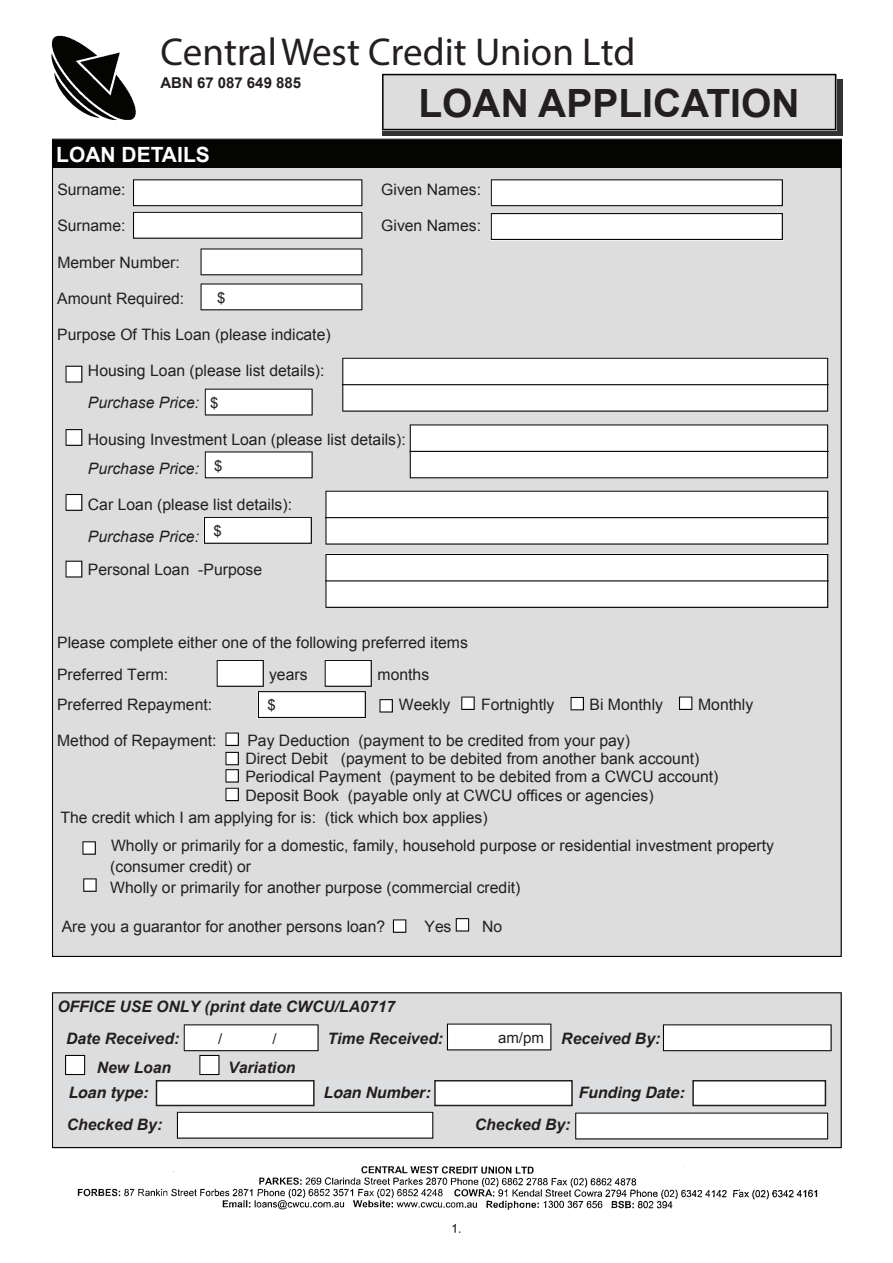
<style>
.page{position:relative;width:893px;height:1263px;background:#fff}
.page>*{position:absolute;margin:0;border:0;box-sizing:border-box;transform-origin:0 0}
.t1{font:italic 700 39px "Gill Sans";color:#231f20}
.t2{font:700 39px "Arial";color:#231f20}
.t3{font:700 21px "Arial";color:#fff}
.t4{font:15.75px/18.1px "Arial";color:#231f20}
.t5{font:italic 700 15.75px/32px "Arial";color:#231f20}
.t6{font:italic 700 15.75px "Helvetica";color:#231f20}
.t7{font:700 15px "Arial";color:#231f20}
.t8{font:15px "Arial";color:#231f20}
.s1{font-style:italic}
</style>
<div class="page">
<img style="left:51px;top:35px;width:85px;height:85px">
<svg style="left:382px;top:79px;width:460px;height:57px;background:#414242"></svg>
<svg style="left:382px;top:74px;width:454px;height:56px;background:#d2d2d2"></svg>
<div style="left:52px;top:139px;width:790px;height:818px;background:#ddd"></div>
<div style="left:52px;top:140px;width:790px;height:27px;background:#040503"></div>
<svg style="left:133px;top:179px;width:229px;height:27px"></svg>
<svg style="left:133px;top:212px;width:229px;height:27px"></svg>
<svg style="left:491px;top:179px;width:292px;height:27px"></svg>
<svg style="left:491px;top:213px;width:292px;height:27px"></svg>
<svg style="left:200px;top:248px;width:162px;height:27px"></svg>
<svg style="left:200px;top:283px;width:162px;height:27px"></svg>
<svg style="left:342px;top:358px;width:486px;height:54px"></svg>
<hr style="left:342px;top:384px;width:486px;height:1px;background:#040503">
<svg style="left:205px;top:389px;width:108px;height:27px"></svg>
<svg style="left:65px;top:366px;width:17px;height:17px"></svg>
<svg style="left:410px;top:424px;width:418px;height:54px"></svg>
<hr style="left:410px;top:451px;width:418px;height:1px;background:#040503">
<svg style="left:205px;top:451px;width:108px;height:27px"></svg>
<svg style="left:204px;top:517px;width:108px;height:27px"></svg>
<svg style="left:65px;top:429px;width:17px;height:17px"></svg>
<svg style="left:65px;top:494px;width:17px;height:17px"></svg>
<svg style="left:65px;top:561px;width:17px;height:17px"></svg>
<svg style="left:325px;top:491px;width:503px;height:54px"></svg>
<hr style="left:325px;top:517px;width:503px;height:1px;background:#040503">
<svg style="left:325px;top:554px;width:503px;height:54px"></svg>
<hr style="left:325px;top:580px;width:503px;height:1px;background:#040503">
<svg style="left:379px;top:699px;width:14px;height:14px"></svg>
<svg style="left:461px;top:696px;width:14px;height:14px"></svg>
<svg style="left:570px;top:697px;width:14px;height:13px"></svg>
<svg style="left:679px;top:696px;width:13px;height:14px"></svg>
<svg style="left:217px;top:660px;width:155px;height:58px"></svg>
<svg style="left:225px;top:732px;width:14px;height:14px"></svg>
<svg style="left:225px;top:752px;width:14px;height:49px"></svg>
<svg style="left:82px;top:841px;width:14px;height:14px"></svg>
<svg style="left:83px;top:878px;width:14px;height:14px"></svg>
<svg style="left:393px;top:919px;width:13px;height:14px"></svg>
<svg style="left:456px;top:918px;width:13px;height:13px"></svg>
<div style="left:52px;top:992px;width:790px;height:156px;background:#ddd"></div>
<svg style="left:447px;top:1023px;width:104px;height:27px"></svg>
<svg style="left:663px;top:1024px;width:169px;height:27px"></svg>
<svg style="left:177px;top:1112px;width:256px;height:27px"></svg>
<svg style="left:575px;top:1112px;width:253px;height:27px"></svg>
<svg style="left:65px;top:1055px;width:20px;height:20px"></svg>
<svg style="left:177px;top:1024px;width:175px;height:53px"></svg>
<img style="left:77px;top:1166px;width:741px;height:67px">
<div style="left:62px;top:1077px;width:607px;height:33px;background:#dddedf"></div>
<div style="left:156px;top:1081px;width:158px;height:24px;background:#fff"></div>
<div style="left:156px;top:1080px;width:159px;height:26px;border:2px solid #231f20"></div>
<div style="left:435px;top:1081px;width:137px;height:24px;background:#fff"></div>
<div style="left:434px;top:1080px;width:139px;height:26px;border:2px solid #231f20"></div>
<div style="left:693px;top:1081px;width:132px;height:24px;background:#fff"></div>
<div style="left:692px;top:1080px;width:134px;height:26px;border:2px solid #231f20"></div>
<p class="t1" style="left:160px;top:28px;width:477px">Central West Credit Union Ltd</p>
<p class="t7" style="left:160px;top:73px;width:142px">ABN 67 087 649 885</p>
<p class="t2" style="left:418px;top:78px;width:383px">LOAN APPLICATION</p>
<p class="t3" style="left:56px;top:141px;width:155px">LOAN DETAILS</p>
<p class="t4" style="left:57px;top:181px;width:70px">Surname:</p>
<p class="t4" style="left:381px;top:181px;width:101px">Given Names:</p>
<p class="t4" style="left:57px;top:217px;width:70px">Surname:</p>
<p class="t4" style="left:381px;top:217px;width:101px">Given Names:</p>
<p class="t4" style="left:57px;top:253px;width:124px">Member Number:</p>
<p class="t4" style="left:57px;top:289px;width:128px">Amount Required:</p>
<p class="t4" style="left:57px;top:326px;width:275px">Purpose Of This Loan (please indicate)</p>
<p class="t4" style="left:88px;top:355px;width:238px;line-height:31.8px">Housing Loan (please list details):<br><span class="s1">Purchase Price:</span></p>
<p class="t4" style="left:88px;top:426px;width:319px;line-height:28.5px">Housing Investment Loan (please list details):<br><span class="s1">Purchase Price:</span></p>
<p class="t4" style="left:88px;top:489px;width:206px;line-height:32px">Car Loan (please list details):<br><span class="s1">Purchase Price:</span></p>
<p class="t4" style="left:88px;top:561px;width:176px">Personal Loan -Purpose</p>
<p class="t8" style="left:217px;top:288px;width:10px">$</p>
<p class="t8" style="left:210px;top:393px;width:10px">$</p>
<p class="t8" style="left:214px;top:456px;width:10px">$</p>
<p class="t8" style="left:213px;top:521px;width:10px">$</p>
<p class="t4" style="left:57px;top:626px;width:412px;line-height:32px">Please complete either one of the following preferred items<br>Preferred Term:</p>
<p class="t4" style="left:269px;top:665px;width:40px">years</p>
<p class="t4" style="left:378px;top:665px;width:53px">months</p>
<p class="t4" style="left:57px;top:695px;width:157px">Preferred Repayment:</p>
<p class="t4" style="left:399px;top:695px;width:53px">Weekly</p>
<p class="t4" style="left:481px;top:695px;width:75px">Fortnightly</p>
<p class="t4" style="left:589px;top:695px;width:75px">Bi Monthly</p>
<p class="t4" style="left:698px;top:695px;width:57px">Monthly</p>
<p class="t4" style="left:57px;top:732px;width:161px">Method of Repayment:</p>
<p class="t4" style="left:245px;top:732px;width:475px">Pay Deduction (payment to be credited from your pay)<br>Direct Debit (payment to be debited from another bank account)<br>Periodical Payment (payment to be debited from a CWCU account)<br>Deposit Book (payable only at CWCU offices or agencies)</p>
<p class="t4" style="left:111px;top:803px;width:664px;line-height:28.5px;text-indent:-51px">The credit which I am applying for is: (tick which box applies)<br>Wholly or primarily for a domestic, family, household purpose or residential investment property</p>
<p class="t4" style="left:110px;top:856px;width:412px;line-height:21px">(consumer credit) or<br>Wholly or primarily for another purpose (commercial credit)</p>
<p class="t4" style="left:62px;top:918px;width:325px">Are you a guarantor for another persons loan?</p>
<p class="t4" style="left:424px;top:918px;width:29px">Yes</p>
<p class="t4" style="left:482px;top:918px;width:22px">No</p>
<p class="t8" style="left:267px;top:695px;width:10px">$</p>
<p class="t5" style="left:66px;top:991px;width:331px;text-indent:-9px">OFFICE USE ONLY (print date CWCU/LA0717<br>Date Received:</p>
<p class="t8" style="left:218px;top:1028px;width:6px">/</p>
<p class="t8" style="left:272px;top:1028px;width:6px">/</p>
<p class="t8" style="left:498px;top:1028px;width:47px">am/pm</p>
<p class="t5" style="left:328px;top:1023px;width:117px">Time Received:</p>
<p class="t5" style="left:561px;top:1023px;width:101px">Received By:</p>
<p class="t5" style="left:97px;top:1052px;width:76px">New Loan</p>
<p class="t5" style="left:228px;top:1052px;width:69px">Variation</p>
<p class="t5" style="left:66px;top:1080px;width:80px">Loan Type</p>
<p class="t5" style="left:367px;top:1080px;width:108px">Loan Number:</p>
<p class="t5" style="left:67px;top:1109px;width:97px">Checked By:</p>
<p class="t5" style="left:475px;top:1109px;width:97px">Checked By:</p>
<p class="t6" style="left:68px;top:1079px;width:81px">Loan type:</p>
<p class="t6" style="left:323px;top:1079px;width:108px">Loan Number:</p>
<p class="t6" style="left:578px;top:1079px;width:107px">Funding Date:</p>
</div>
